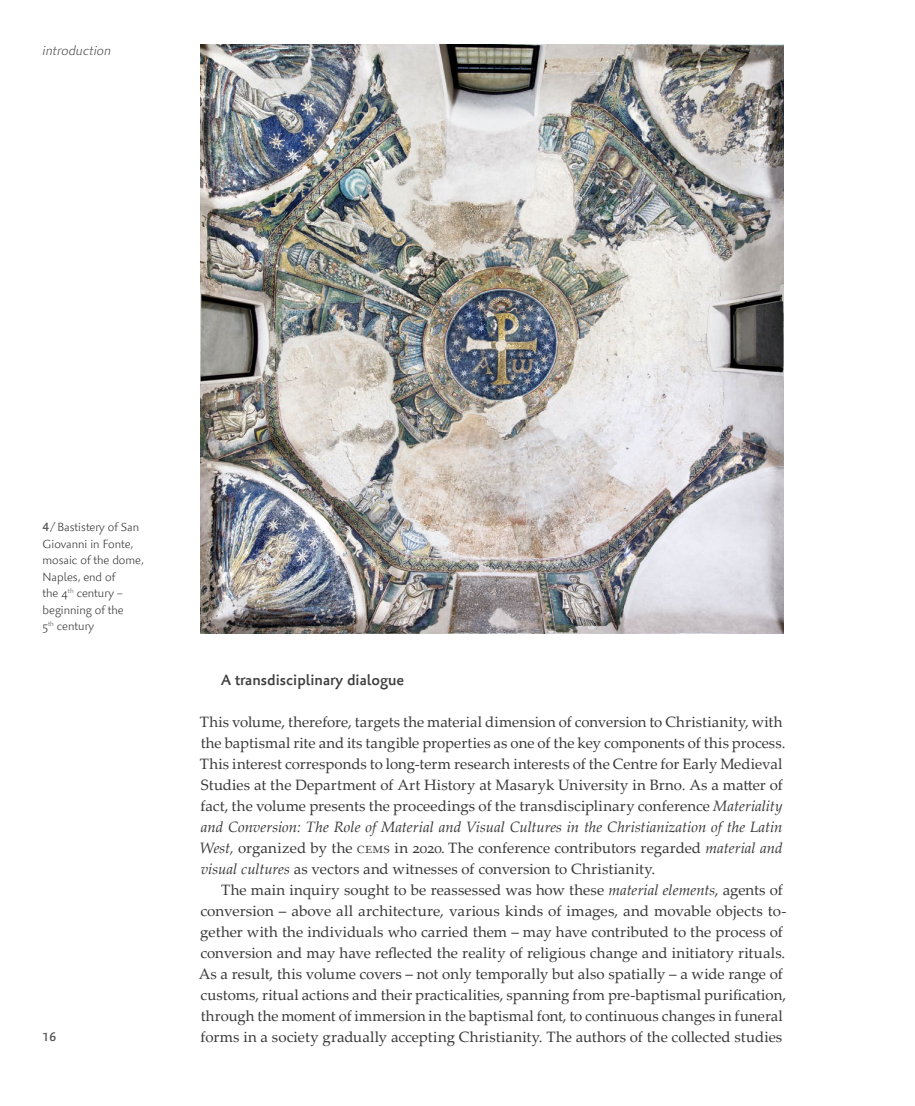
<style>
.page{position:relative;width:915px;height:1106px;background:#fff}
.page>*{position:absolute;margin:0;border:0;box-sizing:border-box;transform-origin:0 0}
.odstavec_BEZ_odsazen{font:15px/21px "Palatino Linotype";color:#383839}
.BODY_text{font:15px/21px "Palatino Linotype";color:#383839}
.MEZInadpis_odstavcu{font:500 15px "Palatino Sans Com";color:#3e3e3f}
.t1{font:italic 300 13.5px "Palatino Sans Com";letter-spacing:.005em;color:#494a4b}
.t2{font:300 12px/16.5px "Palatino Sans Com";color:#383839}
.t3{font:500 12px "Palatino Sans Com";color:#57585a}
.s1{font-weight:500;color:#57585a}
.s2{font-style:italic}
.s3{font-size:15.75px;color:#494a4b}
</style>
<div class="page">
<img style="left:200px;top:45px;width:582px;height:588px">
<p class="t1" style="left:43px;top:43px;width:70px">introduction</p>
<p class="t2" style="left:43px;top:519px;width:103px"><span class="s1">4/</span>Bastistery of San<br>Giovanni in Fonte, mosaic of the dome,<br>Naples, end of<br>the 4<sup>th</sup> century – beginning of the<br>5<sup>th</sup> century</p>
<p class="t3" style="left:43px;top:1029px;width:15px">16</p>
<p class="MEZInadpis_odstavcu" style="left:220px;top:671px;width:185px">A transdisciplinary dialogue</p>
<p class="odstavec_BEZ_odsazen" style="left:200px;top:711px;width:587px">This volume, therefore, targets the material dimension of conversion to Christianity, with the baptismal rite and its tangible properties as one of the key components of this process.<br>This interest corresponds to long-term research interests of the Centre for Early Medieval Studies at the Department of Art History at Masaryk University in Brno. As a matter of fact, the volume presents the proceedings of the transdisciplinary conference <span class="s2">Materiality and Conversion: The Role of Material and Visual Cultures in the Christianization of the Latin West,</span> organized by the <span class="s3">cems</span> in 2020. The conference contributors regarded <span class="s2">material and visual cultures</span> as vectors and witnesses of conversion to Christianity.</p>
<p class="BODY_text" style="left:199px;top:879px;width:589px;text-indent:22px">The main inquiry sought to be reassessed was how these <span class="s2">material elements</span>, agents of conversion – above all architecture, various kinds of images, and movable objects to&shy;gether with the individuals who carried them – may have contributed to the process of conversion and may have reflected the reality of religious change and initiatory rituals.<br>As a result, this volume covers – not only temporally but also spatially – a wide range of customs, ritual actions and their practicalities, spanning from pre-baptismal purification, through the moment of immersion in the baptismal font, to continuous changes in funeral forms in a society gradually accepting Christianity. The authors of the collected studies</p>
</div>
